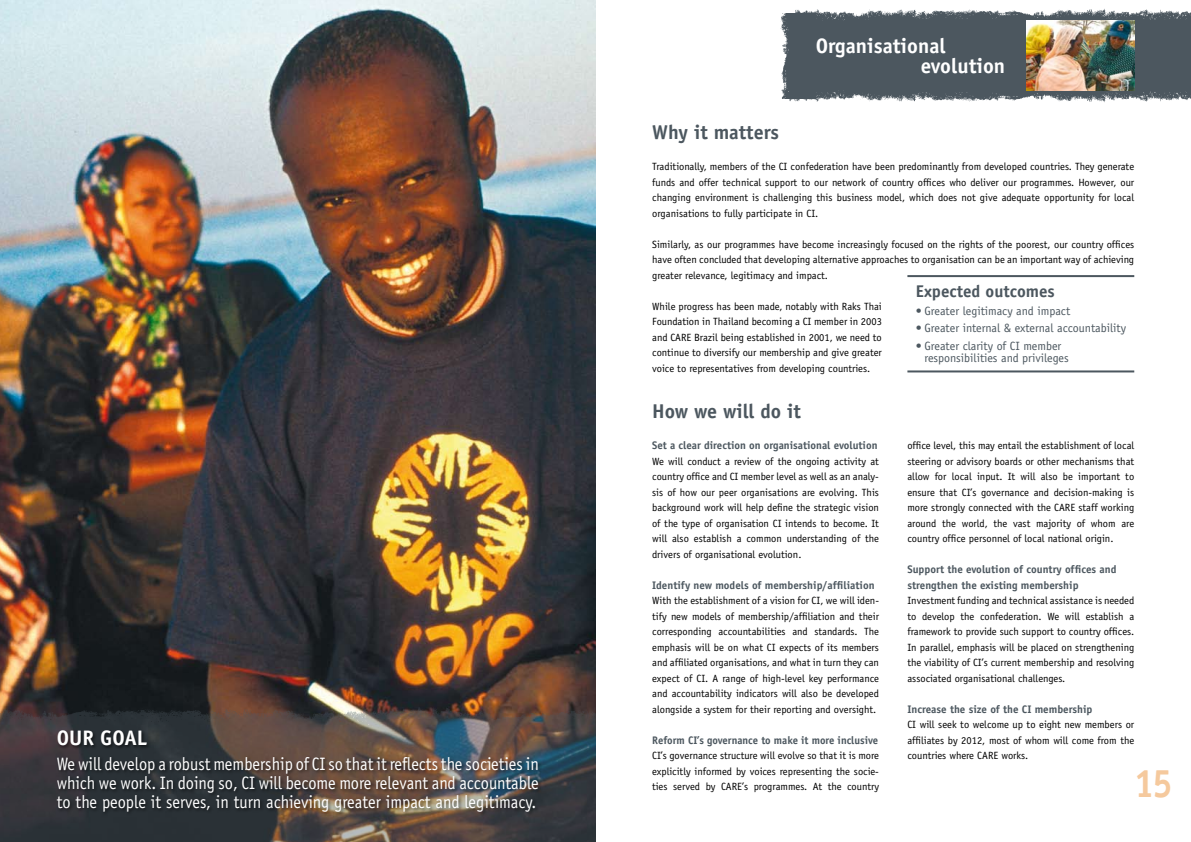
<style>
.page{position:relative;width:1191px;height:842px;background:#fff}
.page>*{position:absolute;margin:0;border:0;box-sizing:border-box;transform-origin:0 0}
.t1{font:700 40px "Officina Sans";color:#f5c99d;scale:.9 1}
.t2{font:700 21px/20px "Officina Sans";color:#fff}
.t3{font:700 20px "Officina Sans";color:#4c575f}
.t4{font:18px/19px "Officina Sans";color:#fff;text-align:justify;scale:.91 1}
.t5{font:700 17px "Officina Sans";color:#4c575f}
.t6{font:12px/12px "Officina Sans";color:#4c575f}
.t7{font:700 11px/15.5px "Officina Sans";color:#4c575f}
.t8{font:10.5px/15.5px "Officina Sans";color:#000;text-align:justify}
</style>
<div class="page">
<img style="left:795px;top:9px;width:396px;height:18px">
<img style="left:780px;top:13px;width:35px;height:85px">
<img style="left:789px;top:27px;width:402px;height:75px">
<img style="left:0;top:0;width:595px;height:706px">
<img style="left:1026px;top:20px;width:108px;height:71px">
<img style="left:0;top:706px;width:595px;height:136px">
<div style="left:56px;top:729px;width:509px;height:113px;background:#000;opacity:.6"></div>
<hr style="left:907px;top:275px;width:227px;height:2px;background:#4c575f">
<hr style="left:907px;top:370px;width:227px;height:2px;background:#4c575f">
<h2 class="t2" style="left:57px;top:728px;width:92px">Ou r goal</h2>
<h3 class="t4" style="left:57px;top:754px;width:531px">We will develop a robust membership of CI so that it reflects the societies in which we work. In doing so, CI will become more relevant and accountable to the people it serves, in turn achieving greater impact and legitimacy.</h3>
<h2 class="t2" style="left:920px;top:36px;width:86px;text-indent:-105px">Organisational evolution</h2>
<h3 class="t3" style="left:652px;top:120px;width:128px">Why it matters</h3>
<p class="t8" style="left:652px;top:159px;width:483px">Traditionally, members of the CI confederation have been predominantly from developed countries. They generate funds and offer technical support to our network of country offices who deliver our programmes. However, our changing environment is challenging this business model, which does not give adequate opportunity for local organisations to fully participate in CI.</p>
<p class="t8" style="left:652px;top:236px;width:483px">Similarly, as our programmes have become increasingly focused on the rights of the poorest, our country offices have often concluded that developing alternative approaches to organisation can be an important way of achieving greater relevance, legitimacy and impact.</p>
<p class="t8" style="left:652px;top:298px;width:231px">While progress has been made, notably with Raks Thai Foundation in Thailand becoming a CI member in 2003 and CARE Brazil being established in 2001, we need to continue to diversify our membership and give greater voice to representatives from developing countries.</p>
<h3 class="t3" style="left:652px;top:399px;width:150px">How we will do it</h3>
<h3 class="t5" style="left:916px;top:281px;width:140px">Expected outcomes</h3>
<p class="t6" style="left:916px;top:305px;width:156px">• Greater legitimacy and impact</p>
<p class="t6" style="left:916px;top:322px;width:212px">• Greater internal &amp; external accountability</p>
<p class="t6" style="left:924px;top:340px;width:146px;text-indent:-9px">• Greater clarity of CI member responsibilities and privileges</p>
<p class="t7" style="left:652px;top:437px;width:227px">Set a clear direction on organisational evolution</p>
<p class="t8" style="left:652px;top:453px;width:228px">We will conduct a review of the ongoing activity at country office and CI member level as well as an analy&shy;sis of how our peer organisations are evolving. This background work will help define the strategic vision of the type of organisation CI intends to become. It will also establish a common understanding of the drivers of organisational evolution.</p>
<p class="t7" style="left:652px;top:577px;width:224px">Identify new models of membership/affiliation</p>
<p class="t8" style="left:652px;top:593px;width:228px">With the establishment of a vision for CI, we will iden&shy;tify new models of membership/affiliation and their corresponding accountabilities and standards. The emphasis will be on what CI expects of its members and affiliated organisations, and what in turn they can expect of CI. A range of high-level key performance and accountability indicators will also be developed alongside a system for their reporting and oversight.</p>
<p class="t7" style="left:652px;top:732px;width:227px">Reform CI’s governance to make it more inclusive</p>
<p class="t8" style="left:652px;top:748px;width:228px">CI’s governance structure will evolve so that it is more explicitly informed by voices representing the socie&shy;ties served by CARE’s programmes. At the country</p>
<p class="t8" style="left:907px;top:438px;width:228px">office level, this may entail the establishment of local steering or advisory boards or other mechanisms that allow for local input. It will also be important to ensure that CI’s governance and decision-making is more strongly connected with the CARE staff working around the world, the vast majority of whom are country office personnel of local national origin.</p>
<p class="t7" style="left:907px;top:561px;width:211px">Support the evolution of country offices and strengthen the existing membership</p>
<p class="t8" style="left:907px;top:593px;width:228px">Investment funding and technical assistance is needed to develop the confederation. We will establish a framework to provide such support to country offices.<br>In parallel, emphasis will be placed on strengthening the viability of CI’s current membership and resolving associated organisational challenges.</p>
<p class="t7" style="left:907px;top:701px;width:186px">Increase the size of the CI membership</p>
<p class="t8" style="left:907px;top:717px;width:228px">CI will seek to welcome up to eight new members or affiliates by 2012, most of whom will come from the countries where CARE works.</p>
<h1 class="t1" style="left:1134px;top:758px;width:44px">15</h1>
</div>
